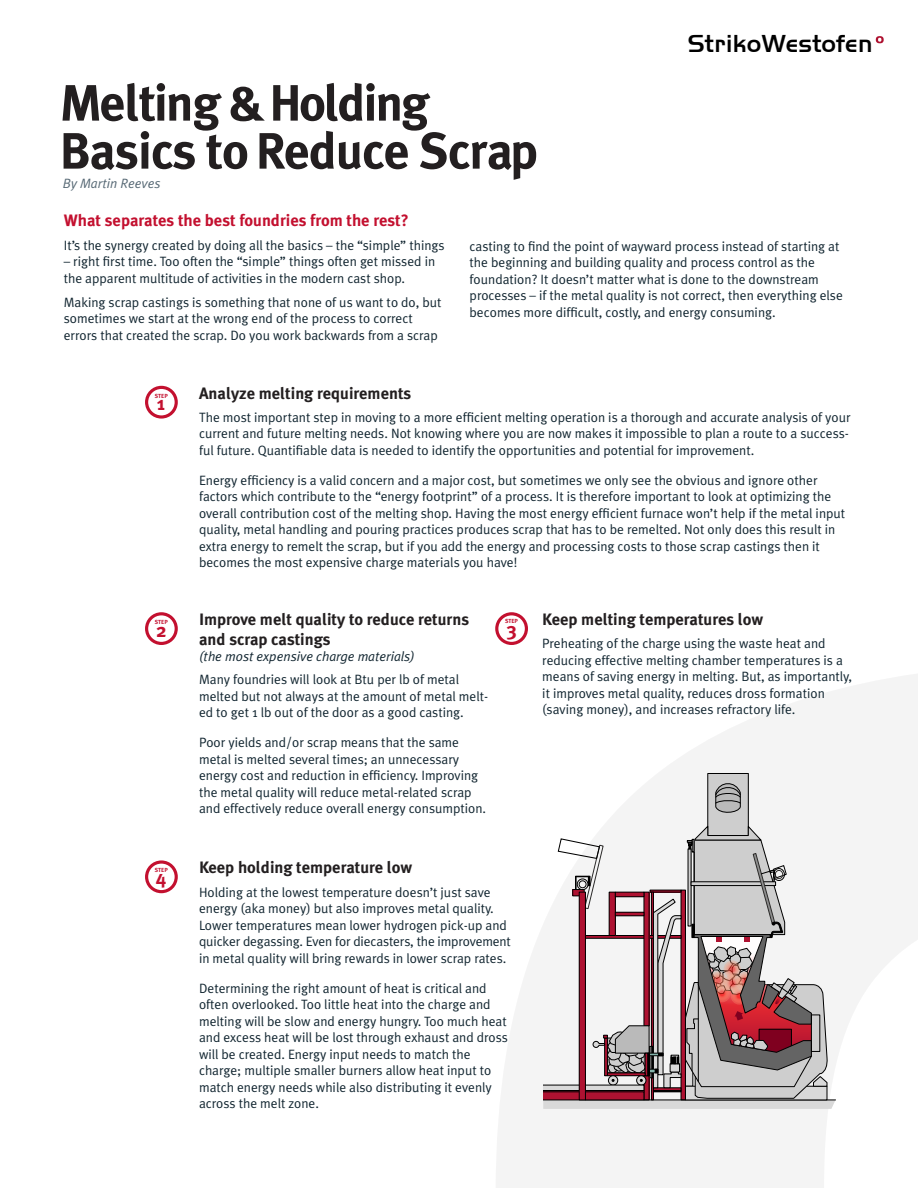
<style>
.page{position:relative;width:918px;height:1188px;background:#fff}
.page>*{position:absolute;margin:0;border:0;box-sizing:border-box;transform-origin:0 0}
.t1{font:700 51px/48px "Meta Plus";letter-spacing:-.02em;color:#231f20}
.t2{font:500 25.35px "Handel Got D";letter-spacing:.005em;color:#000}
.t3{font:700 19.35px "Meta Plus";color:#c3102f}
.t4{font:700 16.5px/19.5px "Meta Plus";color:#231f20}
.t5{font:700 16.5px "Meta Plus";color:#c3102f}
.t6{font:13.5px/16.5px "Meta Plus Normal";color:#112530}
.t7{font:italic 13.5px "Meta Plus Normal";color:#112530}
.t8{font:italic 13.5px "Meta Plus Normal";color:#566874}
.t9{font:700 5.85px "Meta Plus";letter-spacing:-.01em;color:#c3102f}
</style>
<div class="page">
<svg style="left:496px;top:674px;width:422px;height:514px;fill:#f4f4f4"></svg>
<div style="left:708px;top:773px;width:40px;height:63px;background:#cecece"></div>
<div style="left:707px;top:773px;width:42px;height:63px;border:1px solid #000"></div>
<svg style="left:715px;top:783px;width:26px;height:30px"></svg>
<svg style="left:543px;top:824px;width:293px;height:285px"></svg>
<svg style="left:876px;top:36px;width:8px;height:7px"></svg>
<div style="left:145px;top:386px;width:33px;height:33px;border:3px solid #c3102f;border-radius:50%"></div>
<div style="left:145px;top:612px;width:33px;height:33px;border:3px solid #c3102f;border-radius:50%"></div>
<div style="left:495px;top:612px;width:33px;height:33px;border:3px solid #c3102f;border-radius:50%"></div>
<div style="left:145px;top:860px;width:33px;height:33px;border:3px solid #c3102f;border-radius:50%"></div>
<p class="t2" style="left:688px;top:30px;width:186px">StrikoWestofen</p>
<p class="t1" style="left:59px;top:79px;width:480px">Melting &amp; Holding<br>Basics to Reduce Scrap</p>
<p class="t8" style="left:63px;top:176px;width:99px">By Martin Reeves</p>
<p class="t5" style="left:64px;top:211px;width:346px">What separates the best foundries from the rest?</p>
<p class="t6" style="left:64px;top:237px;width:382px">It’s the synergy created by doing all the basics – the “simple” things</p>
<p class="t6" style="left:64px;top:253px;width:373px">– right first time. Too often the “simple” things often get missed in the apparent multitude of activities in the modern cast shop.</p>
<p class="t6" style="left:64px;top:294px;width:379px">Making scrap castings is something that none of us want to do, but sometimes we start at the wrong end of the process to correct errors that created the scrap. Do you work backwards from a scrap</p>
<p class="t6" style="left:470px;top:238px;width:375px">casting to find the point of wayward process instead of starting at the beginning and building quality and process control as the foundation? It doesn’t matter what is done to the downstream processes – if the metal quality is not correct, then everything else becomes more difficult, costly, and energy consuming.</p>
<p class="t9" style="left:155px;top:392px;width:14px">STEP</p>
<p class="t3" style="left:157px;top:392px;width:10px">1</p>
<p class="t9" style="left:155px;top:619px;width:14px">STEP</p>
<p class="t3" style="left:156px;top:619px;width:12px">2</p>
<p class="t9" style="left:155px;top:867px;width:14px">STEP</p>
<p class="t3" style="left:156px;top:866px;width:12px">4</p>
<p class="t4" style="left:199px;top:383px;width:214px">Analyze melting requirements</p>
<p class="t6" style="left:199px;top:409px;width:653px">The most important step in moving to a more efficient melting operation is a thorough and accurate analysis of your current and future melting needs. Not knowing where you are now makes it impossible to plan a route to a success&shy;ful future. Quantifiable data is needed to identify the opportunities and potential for improvement.</p>
<p class="t6" style="left:199px;top:472px;width:648px">Energy efficiency is a valid concern and a major cost, but sometimes we only see the obvious and ignore other factors which contribute to the “energy footprint” of a process. It is therefore important to look at optimizing the overall contribution cost of the melting shop. Having the most energy efficient furnace won’t help if the metal input quality, metal handling and pouring practices produces scrap that has to be remelted. Not only does this result in extra energy to remelt the scrap, but if you add the energy and processing costs to those scrap castings then it becomes the most expensive charge materials you have!</p>
<p class="t4" style="left:199px;top:610px;width:272px">Improve melt quality to reduce returns and scrap castings</p>
<p class="t7" style="left:199px;top:649px;width:217px">(the most expensive charge materials)</p>
<p class="t6" style="left:199px;top:671px;width:291px">Many foundries will look at Btu per lb of metal melted but not always at the amount of metal melt&shy;ed to get 1 lb out of the door as a good casting.</p>
<p class="t6" style="left:199px;top:734px;width:289px">Poor yields and/or scrap means that the same metal is melted several times; an unnecessary energy cost and reduction in efficiency. Improving the metal quality will reduce metal-related scrap and effectively reduce overall energy consumption.</p>
<p class="t9" style="left:505px;top:618px;width:14px">STEP</p>
<p class="t3" style="left:507px;top:618px;width:11px">3</p>
<p class="t4" style="left:199px;top:858px;width:215px">Keep holding temperature low</p>
<p class="t6" style="left:199px;top:883px;width:313px">Holding at the lowest temperature doesn’t just save energy (aka money) but also improves metal quality.<br>Lower temperatures mean lower hydrogen pick-up and quicker degassing. Even for diecasters, the improvement in metal quality will bring rewards in lower scrap rates.</p>
<p class="t6" style="left:199px;top:979px;width:310px">Determining the right amount of heat is critical and often overlooked. Too little heat into the charge and melting will be slow and energy hungry. Too much heat and excess heat will be lost through exhaust and dross will be created. Energy input needs to match the charge; multiple smaller burners allow heat input to match energy needs while also distributing it evenly across the melt zone.</p>
<p class="t4" style="left:542px;top:610px;width:222px">Keep melting temperatures low</p>
<p class="t6" style="left:542px;top:635px;width:311px">Preheating of the charge using the waste heat and reducing effective melting chamber temperatures is a means of saving energy in melting. But, as importantly, it improves metal quality, reduces dross formation (saving money), and increases refractory life.</p>
</div>
